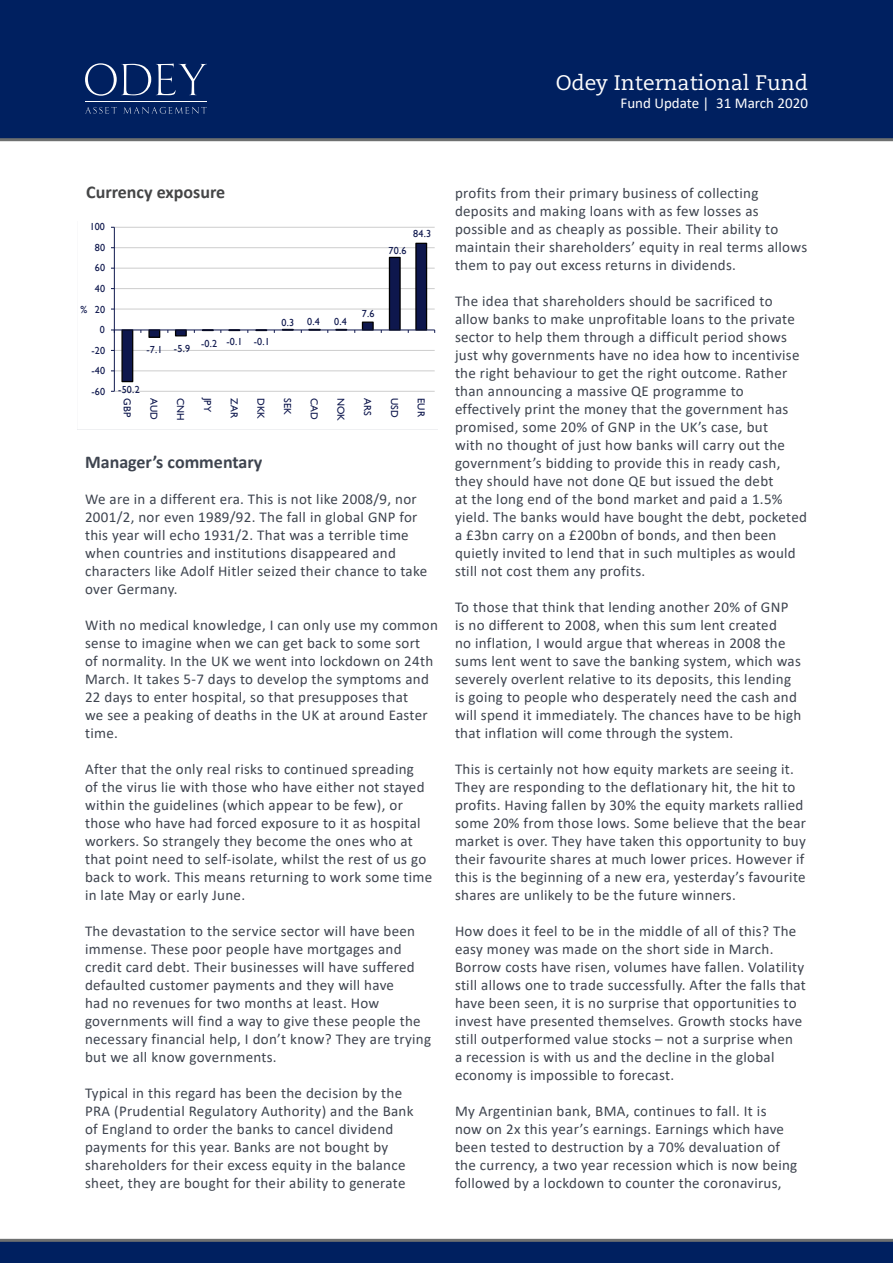
<style>
.page{position:relative;width:893px;height:1263px;background:#fff}
.page>*{position:absolute;margin:0;border:0;box-sizing:border-box;transform-origin:0 0}
.t1{font:21px "Caecilia LT Pro 55 Roman";color:#fff}
.t2{font:700 18px "Calibri";color:#3e444f}
.t3{font:700 18px "Calibri";color:#454647}
.t4{font:15px/18px "Calibri";letter-spacing:.02em;color:#3e444f}
.t5{font:15px "Calibri";color:#fff}
.t6{font:10.2px "Gill Sans";letter-spacing:.025em;color:#0e174d}
.t7{font:10.05px "Gill Sans";letter-spacing:.01em;color:#0e174d}
</style>
<div class="page">
<div style="left:0;top:1240px;width:893px;height:23px;background:#002060"></div>
<hr style="left:0;top:1239px;width:893px;height:3px;background:#6e7070">
<div style="left:0;top:0;width:893px;height:138px;background:#002060"></div>
<hr style="left:0;top:138px;width:893px;height:3px;background:#6e7070">
<svg style="left:85px;top:63px;width:122px;height:33px"></svg>
<svg style="left:85px;top:107px;width:32px;height:7px"></svg>
<svg style="left:123px;top:107px;width:84px;height:7px"></svg>
<hr style="left:85px;top:101px;width:122px;height:1px;background:#fff">
<svg style="left:111px;top:226px;width:325px;height:166px"></svg>
<h1 class="t1" style="left:556px;top:69px;width:254px">Odey International Fund</h1>
<p class="t5" style="left:620px;top:93px;width:189px">Fund Update | 31 March 2020</p>
<p class="t3" style="left:86px;top:179px;width:141px">Currency exposure</p>
<p class="t6" style="left:90px;top:221px;width:17px">100</p>
<p class="t6" style="left:95px;top:242px;width:12px">80</p>
<p class="t6" style="left:95px;top:262px;width:12px">60</p>
<p class="t6" style="left:95px;top:283px;width:12px">40</p>
<p class="t6" style="left:81px;top:304px;width:8px">%</p>
<p class="t6" style="left:95px;top:303px;width:12px">20</p>
<p class="t6" style="left:100px;top:324px;width:7px">0</p>
<p class="t6" style="left:91px;top:344px;width:15px">-20</p>
<p class="t6" style="left:91px;top:365px;width:15px">-40</p>
<p class="t6" style="left:91px;top:385px;width:15px">-60</p>
<p class="t6" style="left:146px;top:343px;width:45px">-7.1 -5.9</p>
<p class="t6" style="left:201px;top:336px;width:70px">-0.2 -0.1 -0.1</p>
<p class="t6" style="left:118px;top:384px;width:23px">-50.2</p>
<p class="t6" style="left:281px;top:317px;width:14px">0.3</p>
<p class="t6" style="left:307px;top:316px;width:14px">0.4</p>
<p class="t6" style="left:334px;top:316px;width:14px">0.4</p>
<p class="t6" style="left:413px;top:227px;width:20px">84.3</p>
<p class="t6" style="left:389px;top:245px;width:20px">70.6</p>
<p class="t6" style="left:362px;top:307px;width:14px">7.6</p>
<p class="t7" style="left:133px;top:398px;width:20px;rotate:90deg">GBP</p>
<p class="t7" style="left:160px;top:398px;width:23px;rotate:90deg">AUD</p>
<p class="t7" style="left:187px;top:398px;width:25px;rotate:90deg">CNH</p>
<p class="t7" style="left:213px;top:398px;width:15px;rotate:90deg">JPY</p>
<p class="t7" style="left:240px;top:398px;width:21px;rotate:90deg">ZAR</p>
<p class="t7" style="left:267px;top:398px;width:23px;rotate:90deg">DKK</p>
<p class="t7" style="left:293px;top:398px;width:18px;rotate:90deg">SEK</p>
<p class="t7" style="left:320px;top:398px;width:23px;rotate:90deg">CAD</p>
<p class="t7" style="left:347px;top:398px;width:25px;rotate:90deg">NOK</p>
<p class="t7" style="left:373px;top:398px;width:19px;rotate:90deg">ARS</p>
<p class="t7" style="left:400px;top:398px;width:21px;rotate:90deg">USD</p>
<p class="t7" style="left:427px;top:398px;width:20px;rotate:90deg">EUR</p>
<p class="t2" style="left:85px;top:449px;width:179px">Manager’s commentary</p>
<p class="t4" style="left:85px;top:490px;width:344px">We are in a different era. This is not like 2008/9, nor 2001/2, nor even 1989/92. The fall in global GNP for this year will echo 1931/2. That was a terrible time when countries and institutions disappeared and characters like Adolf Hitler seized their chance to take over Germany.</p>
<p class="t4" style="left:85px;top:616px;width:354px">With no medical knowledge, I can only use my common sense to imagine when we can get back to some sort<br>of normality. In the UK we went into lockdown on 24th March. It takes 5-7 days to develop the symptoms and 22 days to enter hospital, so that presupposes that<br>we see a peaking of deaths in the UK at around Easter time.</p>
<p class="t4" style="left:85px;top:760px;width:349px">After that the only real risks to continued spreading<br>of the virus lie with those who have either not stayed within the guidelines (which appear to be few), or those who have had forced exposure to it as hospital workers. So strangely they become the ones who at that point need to self-isolate, whilst the rest of us go back to work. This means returning to work some time in late May or early June.</p>
<p class="t4" style="left:85px;top:922px;width:348px">The devastation to the service sector will have been immense. These poor people have mortgages and credit card debt. Their businesses will have suffered defaulted customer payments and they will have<br>had no revenues for two months at least. How governments will find a way to give these people the necessary financial help, I don’t know? They are trying but we all know governments.</p>
<p class="t4" style="left:85px;top:1084px;width:330px">Typical in this regard has been the decision by the PRA (Prudential Regulatory Authority) and the Bank of England to order the banks to cancel dividend payments for this year. Banks are not bought by shareholders for their excess equity in the balance sheet, they are bought for their ability to generate</p>
<p class="t4" style="left:455px;top:184px;width:354px">profits from their primary business of collecting deposits and making loans with as few losses as possible and as cheaply as possible. Their ability to maintain their shareholders’ equity in real terms allows them to pay out excess returns in dividends.</p>
<p class="t4" style="left:455px;top:292px;width:354px">The idea that shareholders should be sacrificed to allow banks to make unprofitable loans to the private sector to help them through a difficult period shows just why governments have no idea how to incentivise the right behaviour to get the right outcome. Rather than announcing a massive QE programme to effectively print the money that the government has promised, some 20% of GNP in the UK’s case, but<br>with no thought of just how banks will carry out the government’s bidding to provide this in ready cash, they should have not done QE but issued the debt<br>at the long end of the bond market and paid a 1.5% yield. The banks would have bought the debt, pocketed a £3bn carry on a £200bn of bonds, and then been quietly invited to lend that in such multiples as would still not cost them any profits.</p>
<p class="t4" style="left:455px;top:598px;width:348px">To those that think that lending another 20% of GNP is no different to 2008, when this sum lent created<br>no inflation, I would argue that whereas in 2008 the sums lent went to save the banking system, which was severely overlent relative to its deposits, this lending is going to people who desperately need the cash and will spend it immediately. The chances have to be high that inflation will come through the system.</p>
<p class="t4" style="left:455px;top:760px;width:353px">This is certainly not how equity markets are seeing it.<br>They are responding to the deflationary hit, the hit to profits. Having fallen by 30% the equity markets rallied some 20% from those lows. Some believe that the bear market is over. They have taken this opportunity to buy their favourite shares at much lower prices. However if this is the beginning of a new era, yesterday’s favourite shares are unlikely to be the future winners.</p>
<p class="t4" style="left:455px;top:922px;width:352px">How does it feel to be in the middle of all of this? The easy money was made on the short side in March.<br>Borrow costs have risen, volumes have fallen. Volatility still allows one to trade successfully. After the falls that have been seen, it is no surprise that opportunities to invest have presented themselves. Growth stocks have still outperformed value stocks – not a surprise when<br>a recession is with us and the decline in the global economy is impossible to forecast.</p>
<p class="t4" style="left:455px;top:1102px;width:344px">My Argentinian bank, BMA, continues to fall. It is now on 2x this year’s earnings. Earnings which have been tested to destruction by a 70% devaluation of the currency, a two year recession which is now being followed by a lockdown to counter the coronavirus,</p>
</div>
